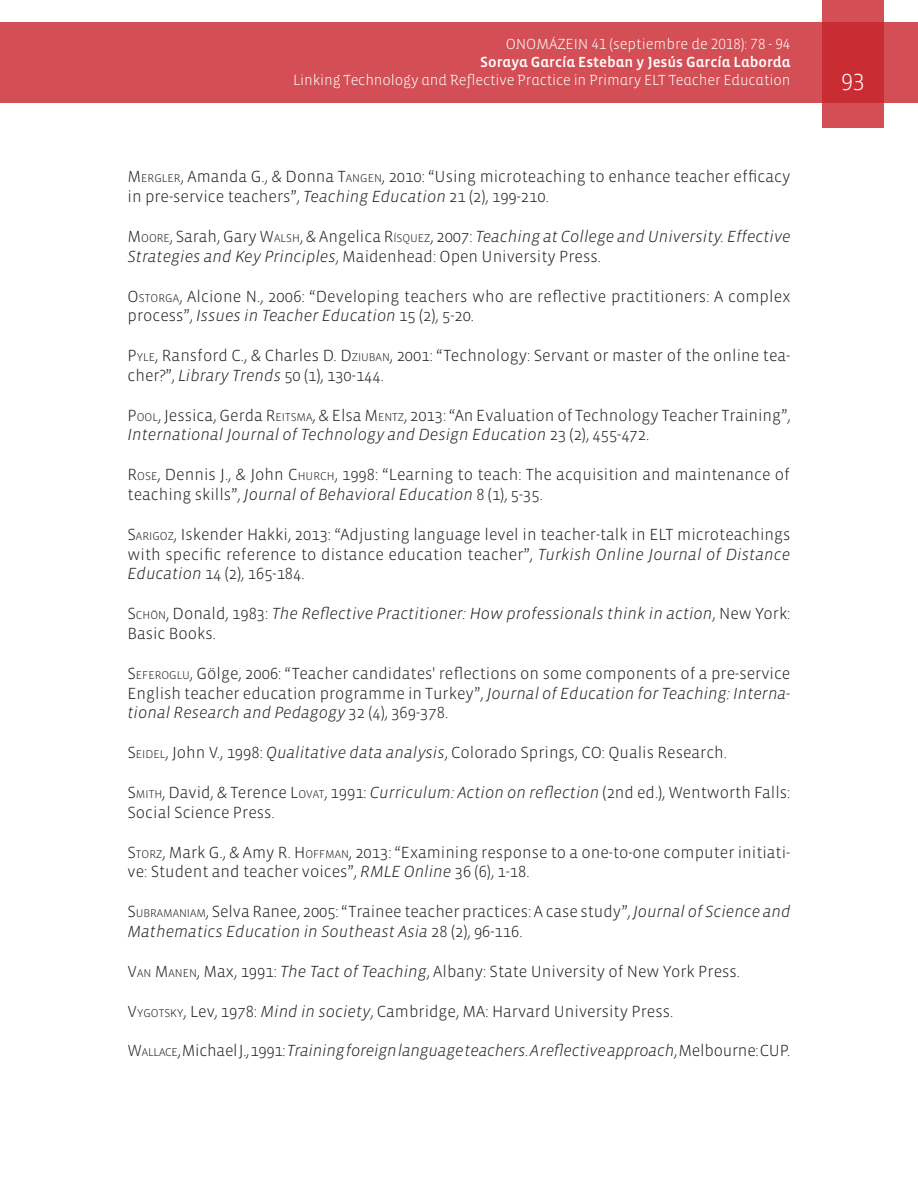
<style>
.page{position:relative;width:918px;height:1188px;background:#fff}
.page>*{position:absolute;margin:0;border:0;box-sizing:border-box;transform-origin:0 0}
.t1{font:300 24px "Vista Sans";color:#fff}
.Bibliograf_a{font:300 16.5px/19.8px "Vista Sans";color:#231f20}
.Bibliograf_a-2{font:italic 300 16.5px/19.8px "Vista Sans";color:#231f20}
.t2{font:300 15px "Vista Sans Alt";letter-spacing:-.01em;color:#fff}
.t3{font:15px "Vista Sans Alt Med";color:#fff}
.s1{font-style:inherit}
.s2{font-size:11.55px}
.s3{font-style:italic}
.s4{font-style:normal}
.s5{font-style:normal;font-size:11.55px}
</style>
<div class="page">
<div style="left:0;top:23px;width:918px;height:80px;background:#d34f55"></div>
<svg style="left:822px;top:0;width:62px;height:128px;background:#cd383f"></svg>
<p class="t2" style="left:506px;top:37px;width:286px">ONOMÁZEIN 41 (septiembre de 2018): 78 - 94</p>
<p class="t3" style="left:480px;top:55px;width:312px">Soraya García Esteban y Jesús García Laborda</p>
<p class="t2" style="left:293px;top:73px;width:499px">Linking Technology and Reflective Practice in Primary ELT Teacher Education</p>
<h1 class="t1" style="left:841px;top:66px;width:25px">93</h1>
<p class="Bibliograf_a" style="left:128px;top:167px;width:664px"><span class="s1">M</span> <span class="s2">ERGLER</span>, Amanda G., &amp; Donna <span class="s1">T</span><span class="s2">ANGEN</span>, 2010: “Using microteaching to enhance teacher efficacy in pre-service teachers”, <span class="s3">Teaching Education</span> 21 (2), 199-210.</p>
<p class="Bibliograf_a-2" style="left:128px;top:227px;width:665px"><span class="s4">M</span> <span class="s5">OORE</span><span class="s4">, Sarah, Gary</span> <span class="s4">W</span><span class="s5">ALSH</span><span class="s4">, &amp; Angelica</span> <span class="s4">R</span> <span class="s5">ÍSQUEZ</span><span class="s4">, 2007:</span> Teaching at College and University. Effective<br>Strategies and Key Principles<span class="s4">, Maidenhead: Open University Press.</span></p>
<p class="Bibliograf_a" style="left:128px;top:286px;width:664px"><span class="s1">O</span> <span class="s2">STORGA</span>, Alcione N., 2006: “Developing teachers who are reflective practitioners: A complex process”, <span class="s3">Issues in Teacher Education</span> 15 (2), 5-20.</p>
<p class="Bibliograf_a" style="left:128px;top:346px;width:664px"><span class="s1">P</span><span class="s2">YLE</span>, Ransford C., &amp; Charles D. <span class="s1">D</span><span class="s2">ZIUBAN</span>, 2001: “Technology: Servant or master of the online tea&shy;cher?”, <span class="s3">Library Trends</span> 50 (1), 130-144.</p>
<p class="Bibliograf_a" style="left:128px;top:406px;width:664px"><span class="s1">P</span><span class="s2">OOL</span>, Jessica, Gerda <span class="s1">R</span><span class="s2">EITSMA</span>, &amp; Elsa <span class="s1">M</span> <span class="s2">ENTZ</span>, 2013: “An Evaluation of Technology Teacher Training”,<br><span class="s3">International Journal of Technology and Design Education</span> 23 (2), 455-472.</p>
<p class="Bibliograf_a" style="left:128px;top:465px;width:664px"><span class="s1">R</span><span class="s2">OSE</span>, Dennis J., &amp; John <span class="s1">C</span><span class="s2">HURCH</span>, 1998: “Learning to teach: The acquisition and maintenance of teaching skills”, <span class="s3">Journal of Behavioral Education</span> 8 (1), 5-35.</p>
<p class="Bibliograf_a" style="left:128px;top:525px;width:664px;text-align:justify"><span class="s1">S</span><span class="s2">ARIGOZ</span>, Iskender Hakki, 2013: “Adjusting language level in teacher-talk in ELT microteachings with specific reference to distance education teacher”, <span class="s3">Turkish Online Journal of Distance Education</span> 14 (2), 165-184.</p>
<p class="Bibliograf_a-2" style="left:128px;top:604px;width:664px"><span class="s4">S</span> <span class="s5">CHÖN</span><span class="s4">, Donald, 1983:</span> The Reflective Practitioner: How professionals think in action<span class="s4">, New York:<br>Basic Books.</span></p>
<p class="Bibliograf_a" style="left:128px;top:664px;width:664px;text-align:justify"><span class="s1">S</span> <span class="s2">EFEROGLU</span>, Gölge, 2006: “Teacher candidates' reflections on some components of a pre-service English teacher education programme in Turkey”, <span class="s3">Journal of Education for Teaching: Interna&shy;tional Research and Pedagogy</span> 32 (4), 369-378.</p>
<p class="Bibliograf_a" style="left:128px;top:743px;width:601px"><span class="s1">S</span> <span class="s2">EID EL</span>, John V., 1998: <span class="s3">Qualitative data analysis</span>, Colorado Springs, CO: Qualis Research.</p>
<p class="Bibliograf_a" style="left:128px;top:783px;width:664px"><span class="s1">S</span> <span class="s2">MITH</span>, David, &amp; Terence <span class="s1">L</span><span class="s2">OVAT</span>, 1991: <span class="s3">Curriculum: Action on reflection</span> (2nd ed.), Wentworth Falls:<br>Social Science Press.</p>
<p class="Bibliograf_a" style="left:128px;top:842px;width:664px"><span class="s1">S</span><span class="s2">TORZ</span>, Mark G., &amp; Amy R. <span class="s1">H</span> <span class="s2">OFFMAN</span>, 2013: “Examining response to a one-to-one computer initiati&shy;ve: Student and teacher voices”, <span class="s3">RMLE Online</span> 36 (6), 1-18.</p>
<p class="Bibliograf_a" style="left:128px;top:902px;width:664px"><span class="s1">S</span> <span class="s2">UBRAMANIAM</span>, Selva Ranee, 2005: “Trainee teacher practices: A case study”, <span class="s3">Journal of Science and<br>Mathematics Education in Southeast Asia</span> 28 (2), 96-116.</p>
<p class="Bibliograf_a" style="left:128px;top:962px;width:614px"><span class="s1">V</span><span class="s2">AN</span> <span class="s1">M</span><span class="s2">ANEN</span>, Max, 1991: <span class="s3">The Tact of Teaching</span>, Albany: State University of New York Press.</p>
<p class="Bibliograf_a" style="left:128px;top:1001px;width:547px"><span class="s1">V</span><span class="s2">YGOTSKY</span>, Lev, 1978: <span class="s3">Mind in society</span>, Cambridge, MA: Harvard University Press.</p>
<p class="Bibliograf_a-2" style="left:128px;top:1041px;width:664px"><span class="s4">W</span><span class="s5">ALLACE</span><span class="s4">, Michael J., 1991:</span> Training foreign language teachers. A reflective approach<span class="s4">, Melbourne: CUP.</span></p>
</div>
